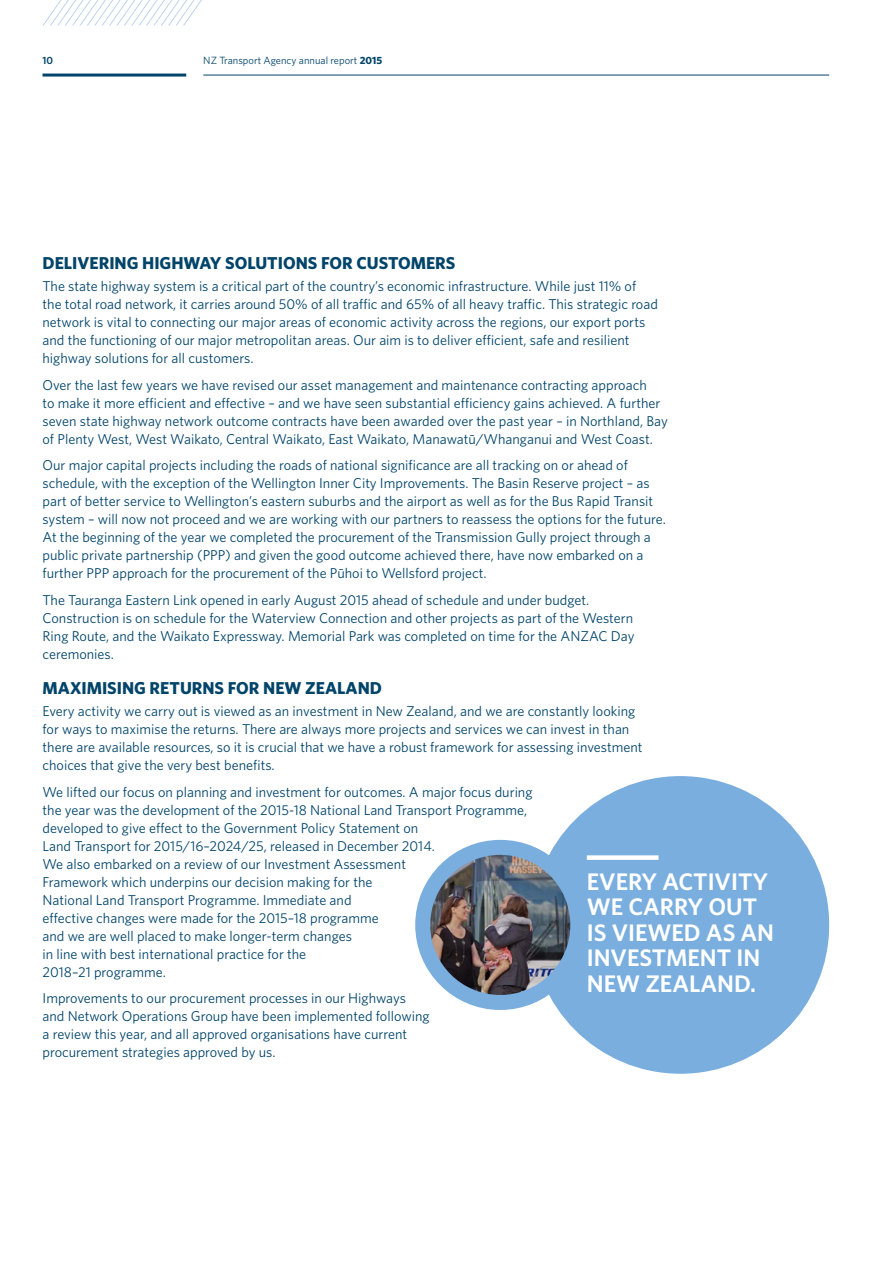
<style>
.page{position:relative;width:893px;height:1263px;background:#fff}
.page>*{position:absolute;margin:0;border:0;box-sizing:border-box;transform-origin:0 0}
.t1{font:600 24px/25.5px "Whitney";color:#fff}
.t2{font:700 17.25px "Whitney";color:#00446a}
.t3{font:14.25px/18px "Whitney";color:#00446a}
.t4{font:10.5px "Whitney";color:#00446a}
.t5{font:600 10.5px "Whitney";color:#00446a}
.s1{font-weight:700}
</style>
<div class="page">
<hr style="left:43px;top:74px;width:143px;height:3px;background:#00446a">
<hr style="left:203px;top:75px;width:626px;height:1px;background:#00446a">
<svg style="left:42px;top:0;width:160px;height:26px"></svg>
<div style="left:531px;top:776px;width:298px;height:298px;background:#79aede;border-radius:50%"></div>
<div style="left:587px;top:855px;width:72px;height:5px;background:#fff"></div>
<img style="left:423px;top:847px;width:155px;height:155px;border-radius:78px">
<div style="left:415px;top:840px;width:170px;height:170px;border:15px solid #79aede;border-radius:50%"></div>
<p class="t5" style="left:43px;top:53px;width:12px">10</p>
<p class="t4" style="left:203px;top:53px;width:180px">NZ Transport Agency annual report <span class="s1">2015</span></p>
<p class="t2" style="left:43px;top:251px;width:414px">DELIVERING HIGHWAY SOLUTIONS FOR CUSTOMERS</p>
<p class="t3" style="left:43px;top:277px;width:617px">The state highway system is a critical part of the country’s economic infrastructure. While just 11% of the total road network, it carries around 50% of all traffic and 65% of all heavy traffic. This strategic road network is vital to connecting our major areas of economic activity across the regions, our export ports and the functioning of our major metropolitan areas. Our aim is to deliver efficient, safe and resilient highway solutions for all customers.</p>
<p class="t3" style="left:43px;top:375px;width:627px">Over the last few years we have revised our asset management and maintenance contracting approach<br>to make it more efficient and effective – and we have seen substantial efficiency gains achieved. A further seven state highway network outcome contracts have been awarded over the past year – in Northland, Bay of Plenty West, West Waikato, Central Waikato, East Waikato, Manawatū/Whanganui and West Coast.</p>
<p class="t3" style="left:43px;top:456px;width:625px">Our major capital projects including the roads of national significance are all tracking on or ahead of schedule, with the exception of the Wellington Inner City Improvements. The Basin Reserve project – as part of better service to Wellington’s eastern suburbs and the airport as well as for the Bus Rapid Transit system – will now not proceed and we are working with our partners to reassess the options for the future.<br>At the beginning of the year we completed the procurement of the Transmission Gully project through a public private partnership (PPP) and given the good outcome achieved there, have now embarked on a further PPP approach for the procurement of the Pūhoi to Wellsford project.</p>
<p class="t3" style="left:43px;top:590px;width:593px">The Tauranga Eastern Link opened in early August 2015 ahead of schedule and under budget.<br>Construction is on schedule for the Waterview Connection and other projects as part of the Western Ring Route, and the Waikato Expressway. Memorial Park was completed on time for the ANZAC Day ceremonies.</p>
<p class="t2" style="left:43px;top:676px;width:341px">MAXIMISING RETURNS FOR NEW ZEALAND</p>
<p class="t3" style="left:43px;top:702px;width:602px">Every activity we carry out is viewed as an investment in New Zealand, and we are constantly looking for ways to maximise the returns. There are always more projects and services we can invest in than there are available resources, so it is crucial that we have a robust framework for assessing investment choices that give the very best benefits.</p>
<p class="t3" style="left:43px;top:782px;width:492px">We lifted our focus on planning and investment for outcomes. A major focus during the year was the development of the 2015-18 National Land Transport Programme, developed to give effect to the Government Policy Statement on<br>Land Transport for 2015/16–2024/25, released in December 2014.<br>We also embarked on a review of our Investment Assessment<br>Framework which underpins our decision making for the<br>National Land Transport Programme. Immediate and<br>effective changes were made for the 2015–18 programme<br>and we are well placed to make longer-term changes<br>in line with best international practice for the<br>2018–21 programme.</p>
<p class="t3" style="left:43px;top:989px;width:389px">Improvements to our procurement processes in our Highways and Network Operations Group have been implemented following a review this year, and all approved organisations have current procurement strategies approved by us.</p>
<h1 class="t1" style="left:587px;top:868px;width:189px">EVERY ACTIVITY<br>WE CARRY OUT<br>IS VIEWED AS AN<br>INVESTMENT IN<br>NEW ZEALAND.</h1>
</div>
